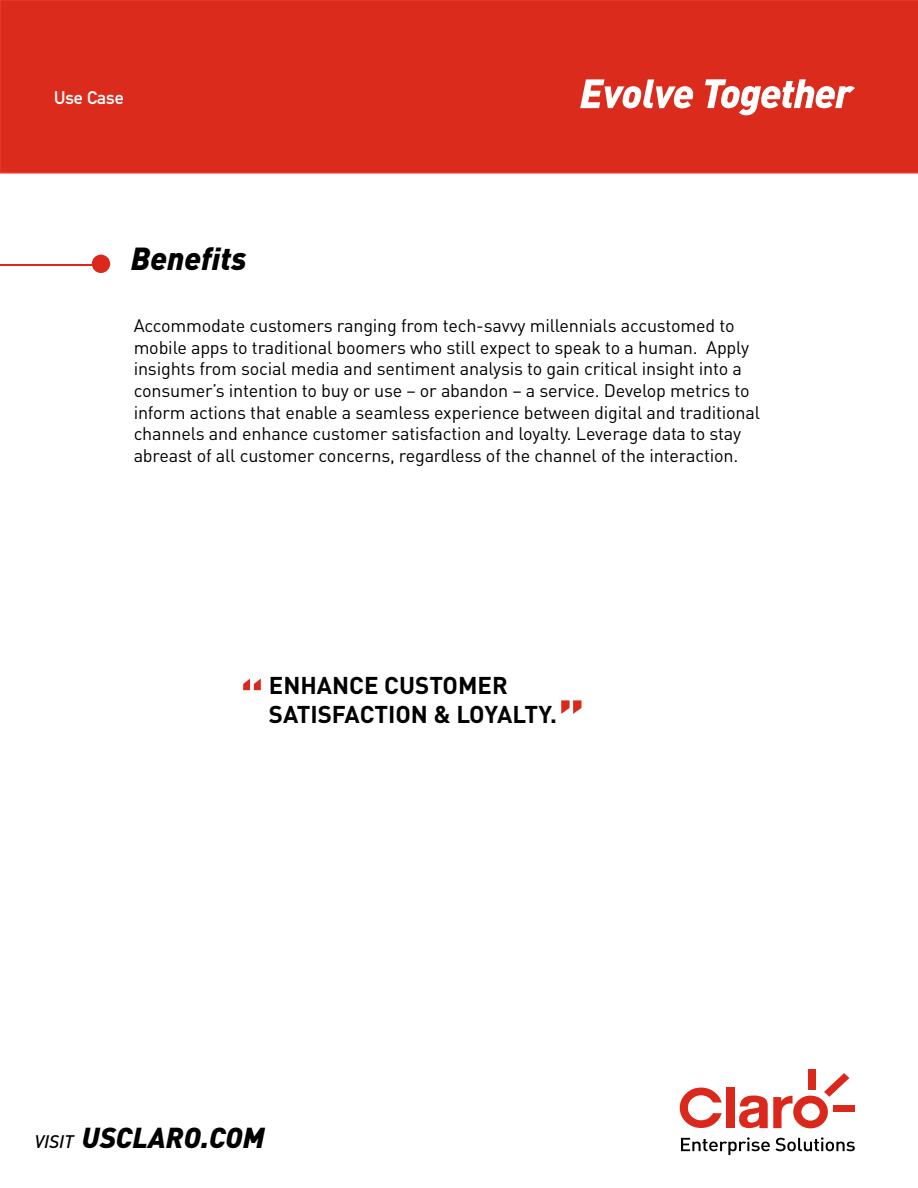
<style>
.page{position:relative;width:918px;height:1188px;background:#fff}
.page>*{position:absolute;margin:0;border:0;box-sizing:border-box;transform-origin:0 0}
.t1{font:italic 900 31.5px "DINOT";color:#000}
.t2{font:italic 900 28.5px "DINOT";color:#000}
.t3{font:700 24px/28.8px "DINOT";color:#000}
.t4{font:18px/21.6px "DIN";letter-spacing:-.01em;color:#000}
.t5{font:700 18px "DIN Alternate";color:#fff}
.s1{font-family:"DIN Bold Alternate";font-weight:400;font-size:51px;color:#da291c}
.s2{font-family:"DIN";font-weight:900;font-size:51px;color:#da291c}
.s3{font-weight:500;font-size:18px}
</style>
<div class="page">
<div style="left:0;top:0;width:918px;height:174px;background:#da2b1d"></div>
<svg style="left:580px;top:79px;width:113px;height:29px"></svg>
<svg style="left:705px;top:79px;width:150px;height:36px"></svg>
<svg style="left:681px;top:1137px;width:174px;height:18px"></svg>
<div style="left:808px;top:1069px;width:7px;height:20px;background:#da291c"></div>
<div style="left:833px;top:1105px;width:22px;height:7px;background:#da291c"></div>
<svg style="left:680px;top:1088px;width:42px;height:40px"></svg>
<div style="left:726px;top:1088px;width:8px;height:40px;background:#da291c"></div>
<svg style="left:739px;top:1073px;width:110px;height:55px"></svg>
<hr style="left:0;top:264px;width:101px;height:1px;background:#da291c">
<div style="left:92px;top:255px;width:18px;height:18px;background:#da291c;border-radius:50%"></div>
<p class="t5" style="left:54px;top:84px;width:71px">Use Case</p>
<h1 class="t1" style="left:131px;top:238px;width:117px">Benefits</h1>
<p class="t4" style="left:134px;top:315px;width:628px">Accommodate customers ranging from tech-savvy millennials accustomed to mobile apps to traditional boomers who still expect to speak to a human. Apply insights from social media and sentiment analysis to gain critical insight into a consumer’s intention to buy or use – or abandon – a service. Develop metrics to inform actions that enable a seamless experience between digital and traditional channels and enhance customer satisfaction and loyalty. Leverage data to stay abreast of all customer concerns, regardless of the channel of the interaction.</p>
<h3 class="t3" style="left:240px;top:670px;width:346px;text-indent:29px">ENHANCE CUSTOMER<br><span class="s1">“</span> SATISFACTION &amp; LOYALTY.<span class="s2">”</span></h3>
<h2 class="t2" style="left:35px;top:1119px;width:232px"><span class="s3">VISIT</span> USCLARO.COM</h2>
</div>
